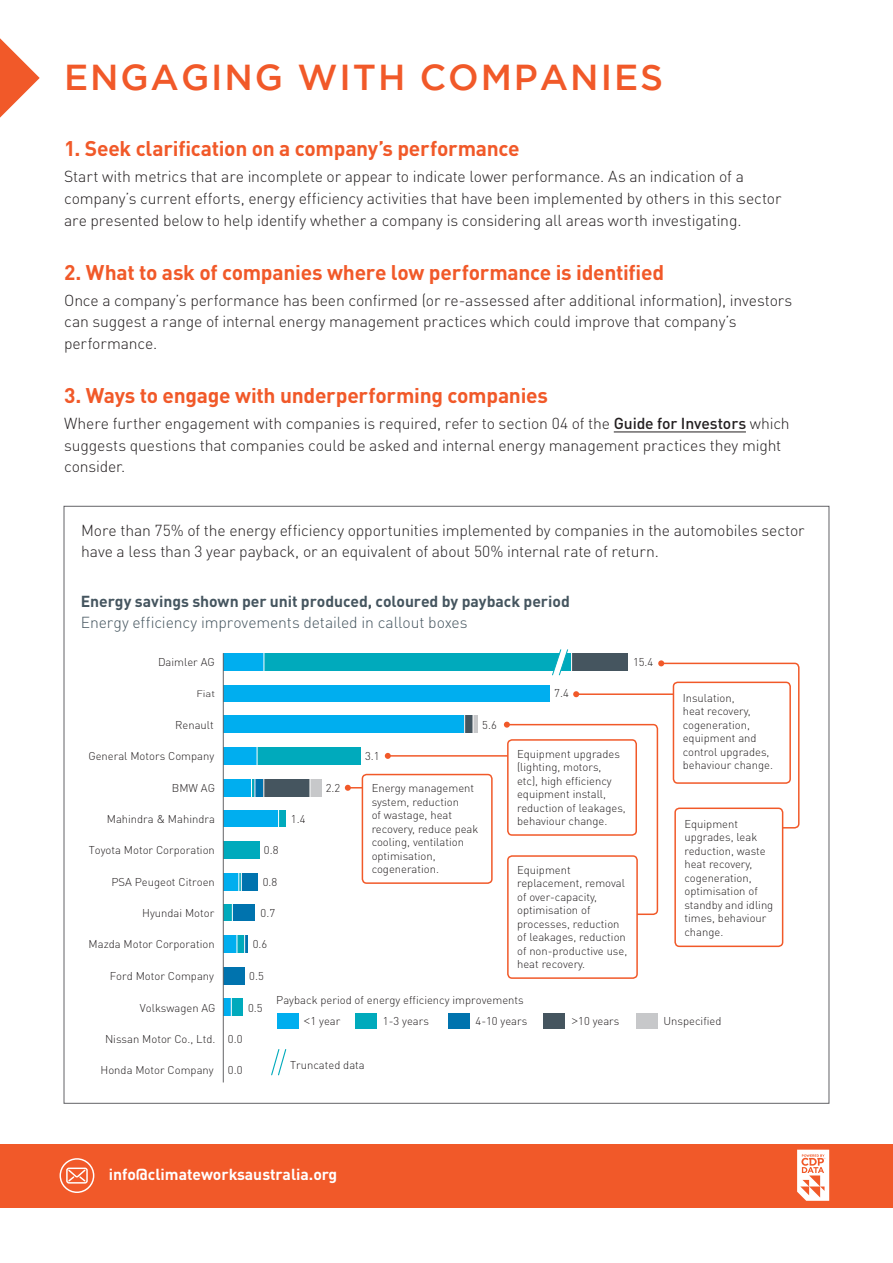
<style>
.page{position:relative;width:893px;height:1263px;background:#fff}
.page>*{position:absolute;margin:0;border:0;box-sizing:border-box;transform-origin:0 0}
.t1{font:500 36px "Gotham";letter-spacing:.055em;color:#f15929}
.t2{font:700 21px "DIN Pro";letter-spacing:-.015em;color:#f15929}
.t3{font:300 15.75px/21.8px "DIN Pro";letter-spacing:-.01em;color:#231f20}
.t4{font:700 15.75px "DIN Pro";letter-spacing:-.005em;color:#45555f}
.t5{font:300 15.75px "DIN Pro";letter-spacing:-.01em;color:#45555f}
.t6{font:700 15.75px "DIN Pro";color:#fff}
.t7{font:300 11.25px/13.5px "DIN Pro";color:#231f20}
.t8{font:300 11.25px "DIN";color:#231f20}
.t9{font:300 9.3px "DIN";color:#231f20;scale:1.21 1}
.s1{font-weight:500}
.s2{font-family:"Gotham"}
</style>
<div class="page">
<div style="left:0;top:1144px;width:893px;height:63px;background:#f15929"></div>
<svg style="left:59px;top:1158px;width:36px;height:35px"></svg>
<hr style="left:614px;top:432px;width:132px;height:1px;background:#231f20">
<svg style="left:0;top:38px;width:40px;height:80px"></svg>
<div style="left:278px;top:1013px;width:21px;height:16px;background:#00aeef"></div>
<div style="left:636px;top:1013px;width:21px;height:16px;background:#c7c8ca"></div>
<div style="left:356px;top:1013px;width:21px;height:16px;background:#00aabc"></div>
<div style="left:544px;top:1013px;width:21px;height:16px;background:#45555f"></div>
<div style="left:448px;top:1013px;width:22px;height:16px;background:#0073ae"></div>
<svg style="left:271px;top:1049px;width:16px;height:27px"></svg>
<div style="left:223px;top:685px;width:327px;height:17px;background:#00aeef"></div>
<div style="left:223px;top:715px;width:241px;height:18px;background:#00aeef"></div>
<div style="left:223px;top:747px;width:34px;height:18px;background:#00aeef"></div>
<div style="left:223px;top:779px;width:28px;height:17px;background:#00aeef"></div>
<div style="left:223px;top:810px;width:55px;height:17px;background:#00aeef"></div>
<div style="left:223px;top:841px;width:36px;height:18px;background:#00aabc"></div>
<div style="left:223px;top:873px;width:16px;height:17px;background:#00aeef"></div>
<div style="left:223px;top:904px;width:9px;height:17px;background:#00aabc"></div>
<div style="left:223px;top:935px;width:14px;height:18px;background:#00aeef"></div>
<div style="left:223px;top:967px;width:22px;height:18px;background:#0073ae"></div>
<div style="left:223px;top:998px;width:8px;height:18px;background:#00aeef"></div>
<div style="left:264px;top:653px;width:307px;height:18px;background:#00aabc"></div>
<div style="left:257px;top:747px;width:104px;height:18px;background:#00aabc"></div>
<svg style="left:279px;top:810px;width:7px;height:17px"></svg>
<div style="left:232px;top:904px;width:23px;height:17px;background:#0073ae"></div>
<div style="left:237px;top:935px;width:8px;height:18px;background:#00aabc"></div>
<div style="left:231px;top:998px;width:11px;height:18px;background:#00aabc"></div>
<div style="left:255px;top:779px;width:9px;height:17px;background:#0073ae"></div>
<div style="left:241px;top:873px;width:17px;height:17px;background:#0073ae"></div>
<hr style="left:245px;top:935px;width:3px;height:18px;background:#0073ae">
<div style="left:465px;top:715px;width:8px;height:18px;background:#45555f"></div>
<div style="left:264px;top:779px;width:46px;height:17px;background:#45555f"></div>
<div style="left:473px;top:715px;width:5px;height:18px;background:#c7c8ca"></div>
<div style="left:310px;top:779px;width:11px;height:17px;background:#c7c8ca"></div>
<div style="left:223px;top:653px;width:41px;height:18px;background:#00aeef"></div>
<hr style="left:223px;top:653px;width:1px;height:429px;background:#636366">
<svg style="left:263px;top:653px;width:1px;height:18px"></svg>
<svg style="left:473px;top:715px;width:1px;height:18px"></svg>
<svg style="left:464px;top:715px;width:1px;height:18px"></svg>
<svg style="left:257px;top:747px;width:1px;height:18px"></svg>
<svg style="left:252px;top:779px;width:3px;height:18px"></svg>
<svg style="left:263px;top:779px;width:1px;height:18px"></svg>
<svg style="left:309px;top:779px;width:1px;height:18px"></svg>
<svg style="left:278px;top:810px;width:1px;height:17px"></svg>
<svg style="left:238px;top:873px;width:4px;height:18px"></svg>
<svg style="left:232px;top:904px;width:1px;height:17px"></svg>
<svg style="left:244px;top:935px;width:1px;height:18px"></svg>
<svg style="left:236px;top:935px;width:1px;height:18px"></svg>
<svg style="left:231px;top:998px;width:1px;height:18px"></svg>
<hr style="left:388px;top:755px;width:163px;height:2px;background:#f15929">
<svg style="left:385px;top:753px;width:6px;height:6px"></svg>
<hr style="left:348px;top:787px;width:51px;height:1px;background:#f15929">
<svg style="left:345px;top:785px;width:6px;height:6px"></svg>
<svg style="left:504px;top:649px;width:296px;height:267px"></svg>
<div style="left:675px;top:808px;width:108px;height:138px;background:#fff;border-radius:4px"></div>
<div style="left:674px;top:807px;width:109px;height:140px;border:2px solid #f15929;border-radius:4px"></div>
<div style="left:673px;top:682px;width:117px;height:101px;background:#fff;border-radius:4px"></div>
<div style="left:673px;top:682px;width:118px;height:102px;border:2px solid #f15929;border-radius:4px"></div>
<div style="left:508px;top:856px;width:129px;height:122px;background:#fff;border-radius:4px"></div>
<div style="left:507px;top:855px;width:131px;height:124px;border:2px solid #f15929;border-radius:4px"></div>
<div style="left:508px;top:740px;width:128px;height:95px;background:#fff;border-radius:4px"></div>
<div style="left:507px;top:739px;width:130px;height:97px;border:2px solid #f15929;border-radius:4px"></div>
<div style="left:362px;top:774px;width:130px;height:109px;background:#fff;border-radius:4px"></div>
<div style="left:362px;top:774px;width:131px;height:110px;border:2px solid #f15929;border-radius:4px"></div>
<svg style="left:797px;top:1150px;width:32px;height:51px;background:#fbd3c6"></svg>
<h1 class="t1" style="left:64px;top:57px;width:601px">ENGAGING WITH COMPANIES</h1>
<h2 class="t2" style="left:64px;top:141px;width:457px">1. Seek clarification on a company’s performance</h2>
<p class="t3" style="left:64px;top:167px;width:719px">Start with metrics that are incomplete or appear to indicate lower performance. As an indication of a company’s current efforts, energy efficiency activities that have been implemented by others in this sector are presented below to help identify whether a company is considering all areas worth investigating.</p>
<h2 class="t2" style="left:64px;top:265px;width:601px">2. What to ask of companies where low performance is identified</h2>
<p class="t3" style="left:64px;top:290px;width:730px">Once a company’s performance has been confirmed (or re-assessed after additional information), investors can suggest a range of internal energy management practices which could improve that company’s performance.</p>
<h2 class="t2" style="left:64px;top:388px;width:485px">3. Ways to engage with underperforming companies</h2>
<p class="t3" style="left:64px;top:413px;width:727px">Where further engagement with companies is required, refer to section 04 of the <span class="s1">Guide for Investors</span> which suggests questions that companies could be asked and internal energy management practices they might consider.</p>
<p class="t3" style="left:81px;top:520px;width:725px">More than 75% of the energy efficiency opportunities implemented by companies in the automobiles sector have a less than 3 year payback, or an equivalent of about 50% internal rate of return.</p>
<p class="t4" style="left:81px;top:595px;width:491px">Energy savings shown per unit produced, coloured by payback period</p>
<p class="t5" style="left:81px;top:614px;width:388px">Energy efficiency improvements detailed in callout boxes</p>
<p class="t8" style="left:158px;top:658px;width:58px">Daimler AG</p>
<p class="t8" style="left:633px;top:658px;width:22px">15.4</p>
<p class="t9" style="left:196px;top:691px;width:17px">Fiat</p>
<p class="t8" style="left:554px;top:689px;width:16px">7.4</p>
<p class="t8" style="left:175px;top:720px;width:40px">Renault</p>
<p class="t8" style="left:482px;top:720px;width:16px">5.6</p>
<p class="t8" style="left:88px;top:752px;width:127px">General Motors Company</p>
<p class="t8" style="left:365px;top:752px;width:16px">3.1</p>
<p class="t8" style="left:172px;top:784px;width:45px">BMW AG</p>
<p class="t8" style="left:326px;top:784px;width:16px">2.2</p>
<p class="t8" style="left:291px;top:815px;width:16px">1.4</p>
<p class="t8" style="left:264px;top:846px;width:16px">0.8</p>
<p class="t8" style="left:107px;top:815px;width:110px">Mahindra &amp; Mahindra</p>
<p class="t8" style="left:89px;top:846px;width:128px">Toyota Motor Corporation</p>
<p class="t8" style="left:111px;top:878px;width:105px">PSA Peugeot Citroen</p>
<p class="t8" style="left:142px;top:909px;width:74px">Hyundai Motor</p>
<p class="t8" style="left:263px;top:878px;width:16px">0.8</p>
<p class="t8" style="left:261px;top:909px;width:16px">0.7</p>
<p class="t8" style="left:89px;top:940px;width:128px">Mazda Motor Corporation</p>
<p class="t8" style="left:253px;top:940px;width:16px">0.6</p>
<p class="t8" style="left:110px;top:972px;width:106px">Ford Motor Company</p>
<p class="t8" style="left:249px;top:972px;width:16px">0.5</p>
<p class="t7" style="left:372px;top:782px;width:108px">Energy management system, reduction<br>of wastage, heat recovery, reduce peak cooling, ventilation optimisation, cogeneration.</p>
<p class="t7" style="left:517px;top:747px;width:110px">Equipment upgrades (lighting, motors,<br>etc), high efficiency equipment install, reduction of leakages, behaviour change.</p>
<p class="t7" style="left:517px;top:863px;width:112px">Equipment replacement, removal of over-capacity, optimisation of processes, reduction of leakages, reduction of non-productive use, heat recovery.</p>
<p class="t8" style="left:140px;top:1004px;width:77px">Volkswagen AG</p>
<p class="t8" style="left:248px;top:1004px;width:16px">0.5</p>
<p class="t8" style="left:276px;top:995px;width:249px">Payback period of energy efficiency improvements</p>
<p class="t7" style="left:683px;top:691px;width:92px">Insulation,<br>heat recovery, cogeneration, equipment and control upgrades, behaviour change.</p>
<p class="t7" style="left:684px;top:817px;width:90px">Equipment upgrades, leak reduction, waste heat recovery, cogeneration, optimisation of standby and idling times, behaviour change.</p>
<p class="t8" style="left:105px;top:1035px;width:112px">Nissan Motor Co., Ltd.</p>
<p class="t8" style="left:101px;top:1066px;width:115px">Honda Motor Company</p>
<p class="t8" style="left:228px;top:1035px;width:16px">0.0</p>
<p class="t8" style="left:228px;top:1066px;width:16px">0.0</p>
<p class="t8" style="left:303px;top:1017px;width:39px"><span class="s2">&lt;</span>1 year</p>
<p class="t8" style="left:383px;top:1017px;width:48px">1-3 years</p>
<p class="t8" style="left:476px;top:1017px;width:53px">4-10 years</p>
<p class="t8" style="left:663px;top:1017px;width:59px">Unspecified</p>
<p class="t8" style="left:571px;top:1017px;width:50px"><span class="s2">&gt;</span>10 years</p>
<p class="t8" style="left:290px;top:1061px;width:76px">Truncated data</p>
<p class="t6" style="left:109px;top:1168px;width:230px">info@climateworksaustralia.org</p>
</div>
